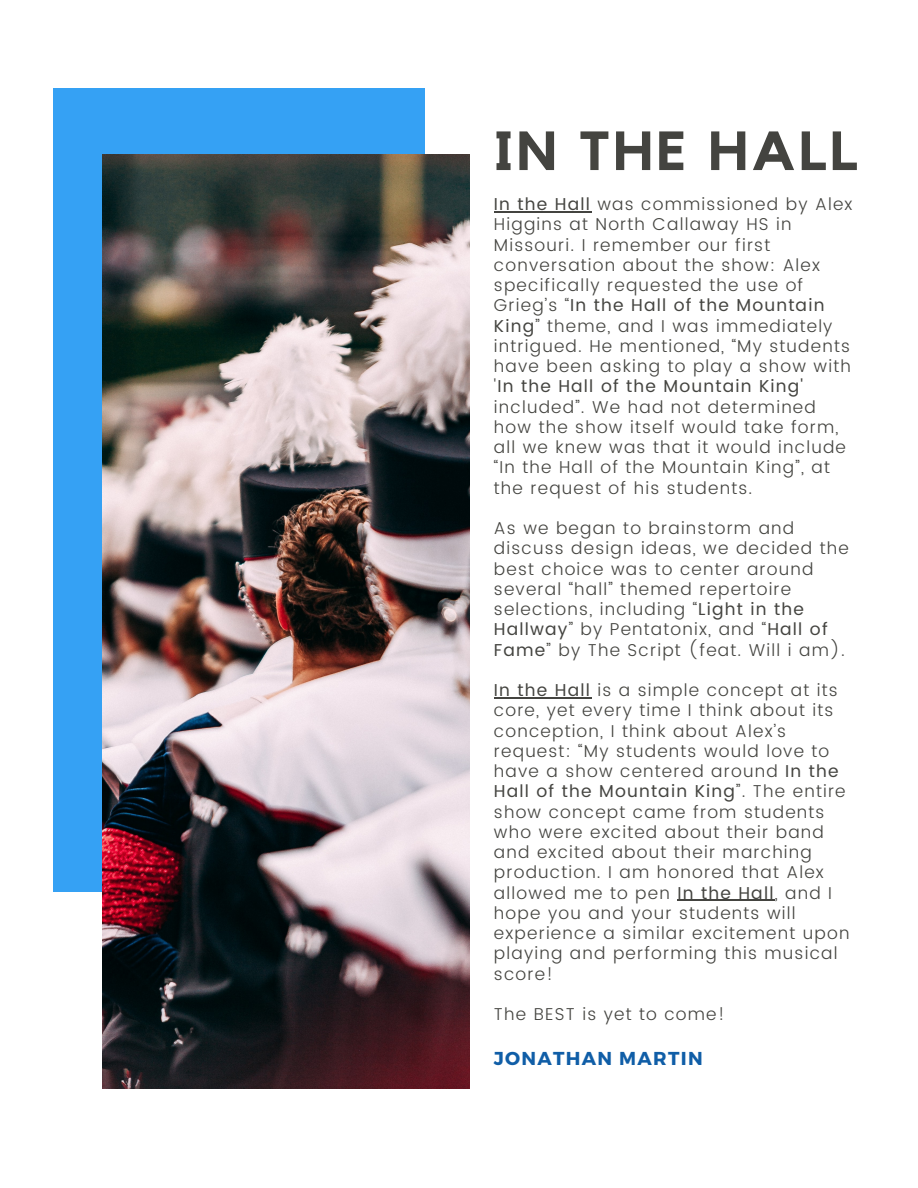
<style>
.page{position:relative;width:918px;height:1188px;background:#fff}
.page>*{position:absolute;margin:0;border:0;box-sizing:border-box;transform-origin:0 0}
.t1{font:700 54.45px "Kollektif";letter-spacing:.07em;color:#444440}
.t2{font:700 18.75px "Montserrat";letter-spacing:.07em;color:#105ea7}
.t3{font:300 17.1px/20.2px "Poppins";letter-spacing:.07em;color:#444440}
.s1{font-weight:400}
</style>
<div class="page">
<div style="left:53px;top:88px;width:371px;height:803px;background:#35a1f4"></div>
<img style="left:102px;top:155px;width:367px;height:934px">
<hr style="left:494px;top:211px;width:97px;height:1px;background:#444440">
<hr style="left:494px;top:697px;width:97px;height:1px;background:#444440">
<hr style="left:677px;top:900px;width:98px;height:1px;background:#444440">
<h1 class="t1" style="left:494px;top:126px;width:365px">IN THE HALL</h1>
<p class="t3" style="left:494px;top:194px;width:360px"><span class="s1">In the Hall</span> was commissioned by Alex Higgins at North Callaway HS in Missouri. I remember our first conversation about the show: Alex specifically requested the use of Grieg’s “<span class="s1">In the Hall of the Mountain King</span>” theme, and I was immediately intrigued. He mentioned, “My students have been asking to play a show with '<span class="s1">In the Hall of the Mountain King' </span>included”. We had not determined how the show itself would take form, all we knew was that it would include “In the Hall of the Mountain King”, at the request of his students.</p>
<p class="t3" style="left:494px;top:518px;width:356px">As we began to brainstorm and discuss design ideas, we decided the best choice was to center around several “hall” themed repertoire selections, including “<span class="s1">Light in the Hallway</span>” by Pentatonix, and “<span class="s1">Hall of Fame</span>” by The Script (feat. Will i am).</p>
<p class="t3" style="left:494px;top:680px;width:357px"><span class="s1">In the Hall</span> is a simple concept at its core, yet every time I think about its conception, I think about Alex’s request: “My students would love to have a show centered around <span class="s1">In the<br>Hall of the Mountain King</span>”. The entire show concept came from students who were excited about their band and excited about their marching production. I am honored that Alex allowed me to pen <span class="s1">In the Hall</span>, and I hope you and your students will experience a similar excitement upon playing and performing this musical score!</p>
<p class="t3" style="left:494px;top:1004px;width:232px">The BEST is yet to come!</p>
<p class="t2" style="left:494px;top:1046px;width:210px">JONATHAN MARTIN</p>
</div>
